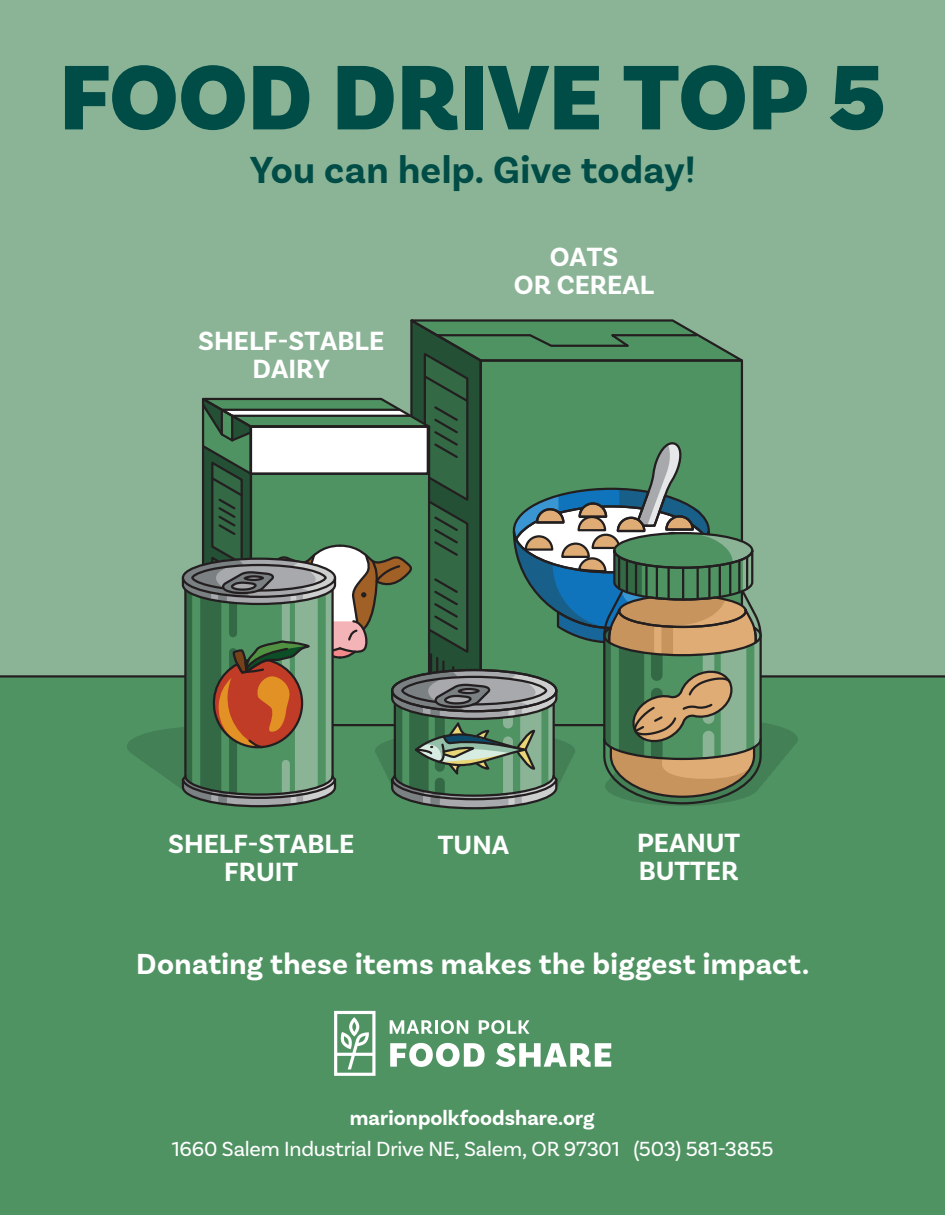
<style>
.page{position:relative;width:945px;height:1215px;background:#fff}
.page>*{position:absolute;margin:0;border:0;box-sizing:border-box;transform-origin:0 0}
.t1{font:900 96.15px "Basic Sans";color:#004c46}
.t2{font:700 39.6px "Basic Sans";letter-spacing:.005em;color:#004c46}
.t3{font:700 30.45px "Basic Sans";letter-spacing:.01em;color:#fff}
.t4{font:700 27.75px/27.8px "Basic Sans";color:#fff;text-align:center}
.t5{font:21.45px "Basic Sans";letter-spacing:-.01em;color:#fff}
.t6{font:700 21.45px "Basic Sans";color:#fff}
</style>
<div class="page">
<div style="left:0;top:0;width:945px;height:806px;background:#8bb497"></div>
<div style="left:0;top:676px;width:945px;height:539px;background:#509363"></div>
<svg style="left:334px;top:1011px;width:42px;height:65px"></svg>
<svg style="left:390px;top:1020px;width:42px;height:14px"></svg>
<hr style="left:435px;top:1020px;width:3px;height:14px;background:#fff">
<svg style="left:441px;top:1020px;width:27px;height:14px"></svg>
<svg style="left:479px;top:1020px;width:51px;height:14px"></svg>
<svg style="left:390px;top:1043px;width:95px;height:24px"></svg>
<svg style="left:496px;top:1043px;width:115px;height:24px"></svg>
<hr style="left:0;top:675px;width:945px;height:3px;background:#231f20">
<div style="left:127px;top:726px;width:155px;height:40px;background:#438055;border-radius:50%"></div>
<div style="left:643px;top:719px;width:155px;height:40px;background:#438055;border-radius:50%"></div>
<svg style="left:180px;top:319px;width:583px;height:491px"></svg>
<h1 class="t1" style="left:60px;top:39px;width:827px">FOOD DRIVE TOP 5</h1>
<h2 class="t2" style="left:250px;top:146px;width:447px">You can help. Give today!</h2>
<p class="t4" style="left:198px;top:327px;width:188px">SHELF-STABLE<br>DAIRY</p>
<p class="t4" style="left:514px;top:243px;width:142px">OATS<br>OR CEREAL</p>
<p class="t4" style="left:168px;top:830px;width:188px">SHELF-STABLE<br>FRUIT</p>
<p class="t4" style="left:637px;top:829px;width:105px;text-align:left">PEANUT<br>BUTTER</p>
<p class="t4" style="left:438px;top:831px;width:73px">TUNA</p>
<p class="t3" style="left:136px;top:946px;width:674px">Donating these items makes the biggest impact.</p>
<p class="t6" style="left:350px;top:1105px;width:246px">marionpolkfoodshare.org</p>
<p class="t5" style="left:172px;top:1136px;width:603px">1660 Salem Industrial Drive NE, Salem, OR 97301 (503) 581-3855</p>
</div>
